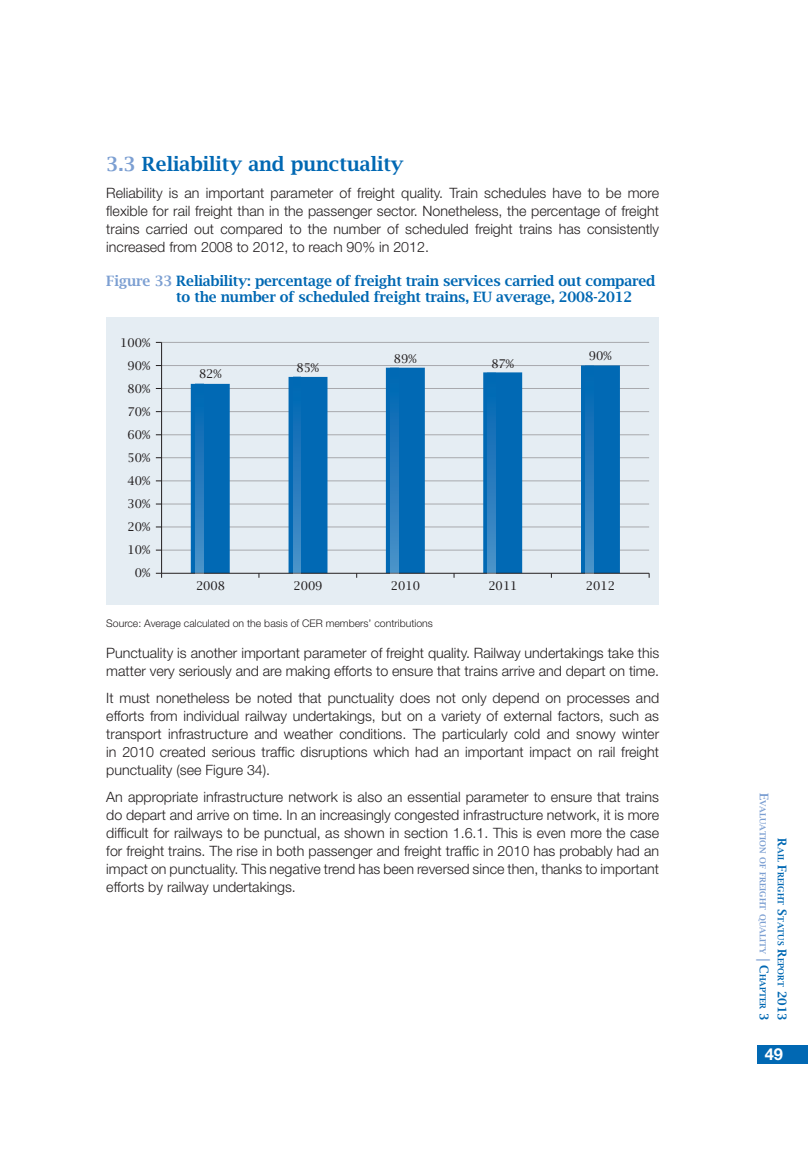
<style>
.page{position:relative;width:808px;height:1149px;background:#fff}
.page>*{position:absolute;margin:0;border:0;box-sizing:border-box;transform-origin:0 0}
.t1{font:19.5px "Lucida Bright Demibold";color:#0168b3}
.t2{font:700 16.5px "Helvetica Neue LT Std";color:#fff}
.t3{font:300 14.25px/18px "Helvetica Neue LT Std";color:#231f20;text-align:justify}
.t4{font:14.25px/16.5px "Lucida Bright Demibold";letter-spacing:-.015em;color:#0168b3}
.t5{font:12px "Lucida Bright";letter-spacing:-.005em;color:#231f20}
.t6{font:300 10.5px "Helvetica Neue LT Std";color:#231f20}
.t7{font:8.4px/18px "Lucida Bright Demibold";color:#0168b3;text-align:right}
.s1{color:#7c9fd2}
.s2{font-size:12px}
.s3{font-size:12px;color:#7c9fd2}
.s4{font-size:15px;color:#7c9fd2}
</style>
<div class="page">
<div style="left:106px;top:317px;width:553px;height:287px;background:#e5edf3"></div>
<hr style="left:162px;top:549px;width:487px;height:1px;background:#a8a9ad">
<hr style="left:162px;top:526px;width:487px;height:1px;background:#a8a9ad">
<hr style="left:162px;top:503px;width:487px;height:1px;background:#a8a9ad">
<hr style="left:162px;top:480px;width:487px;height:1px;background:#a8a9ad">
<hr style="left:162px;top:457px;width:487px;height:1px;background:#a8a9ad">
<hr style="left:162px;top:434px;width:487px;height:1px;background:#a8a9ad">
<hr style="left:162px;top:411px;width:487px;height:1px;background:#a8a9ad">
<hr style="left:162px;top:388px;width:487px;height:1px;background:#a8a9ad">
<hr style="left:162px;top:365px;width:487px;height:1px;background:#a8a9ad">
<hr style="left:162px;top:342px;width:487px;height:1px;background:#a8a9ad">
<svg style="left:191px;top:365px;width:429px;height:207px"></svg>
<hr style="left:161px;top:342px;width:1px;height:231px;background:#231f20">
<hr style="left:162px;top:572px;width:487px;height:1px;background:#231f20">
<svg style="left:156px;top:572px;width:6px;height:5px"></svg>
<svg style="left:195px;top:384px;width:8px;height:189px;background:#247abd"></svg>
<svg style="left:293px;top:377px;width:8px;height:196px;background:#247abd"></svg>
<svg style="left:390px;top:367px;width:8px;height:206px;background:#247bbd"></svg>
<svg style="left:488px;top:372px;width:7px;height:201px"></svg>
<svg style="left:585px;top:365px;width:8px;height:208px;background:#247abd"></svg>
<div style="left:757px;top:1044px;width:51px;height:19px;background:#0168b3"></div>
<h1 class="t1" style="left:106px;top:152px;width:299px"><span class="s1">3.3</span> Reliability and punctuality</h1>
<p class="t3" style="left:106px;top:184px;width:554px">Reliability is an important parameter of freight quality. Train schedules have to be more flexible for rail freight than in the passenger sector. Nonetheless, the percentage of freight trains carried out compared to the number of scheduled freight trains has consistently increased from 2008 to 2012, to reach 90% in 2012.</p>
<p class="t4" style="left:176px;top:272px;width:481px;text-indent:-70px"><span class="s1">Figure 33</span> Reliability: percentage of freight train services carried out compared to the number of scheduled freight trains, EU average, 2008-2012</p>
<p class="t5" style="left:120px;top:335px;width:31px">100%</p>
<p class="t5" style="left:127px;top:358px;width:24px">90%</p>
<p class="t5" style="left:127px;top:381px;width:24px">80%</p>
<p class="t5" style="left:127px;top:404px;width:24px">70%</p>
<p class="t5" style="left:127px;top:427px;width:24px">60%</p>
<p class="t5" style="left:127px;top:450px;width:24px">50%</p>
<p class="t5" style="left:127px;top:473px;width:24px">40%</p>
<p class="t5" style="left:127px;top:496px;width:24px">30%</p>
<p class="t5" style="left:127px;top:519px;width:24px">20%</p>
<p class="t5" style="left:127px;top:542px;width:24px">10%</p>
<p class="t5" style="left:135px;top:565px;width:17px">0%</p>
<p class="t5" style="left:199px;top:366px;width:24px">82%</p>
<p class="t5" style="left:196px;top:578px;width:31px">2008</p>
<p class="t5" style="left:296px;top:360px;width:24px">85%</p>
<p class="t5" style="left:394px;top:351px;width:24px">89%</p>
<p class="t5" style="left:491px;top:356px;width:24px">87%</p>
<p class="t5" style="left:293px;top:578px;width:31px">2009</p>
<p class="t5" style="left:391px;top:578px;width:31px">2010</p>
<p class="t5" style="left:488px;top:578px;width:31px">2011</p>
<p class="t5" style="left:589px;top:349px;width:24px">90%</p>
<p class="t5" style="left:586px;top:578px;width:31px">2012</p>
<p class="t6" style="left:106px;top:616px;width:328px">Source: Average calculated on the basis of CER members’ contributions</p>
<p class="t3" style="left:106px;top:643px;width:554px">Punctuality is another important parameter of freight quality. Railway undertakings take this matter very seriously and are making efforts to ensure that trains arrive and depart on time.</p>
<p class="t3" style="left:106px;top:688px;width:554px">It must nonetheless be noted that punctuality does not only depend on processes and efforts from individual railway undertakings, but on a variety of external factors, such as transport infrastructure and weather conditions. The particularly cold and snowy winter in 2010 created serious traffic disruptions which had an important impact on rail freight punctuality (see Figure 34).</p>
<p class="t3" style="left:106px;top:787px;width:554px">An appropriate infrastructure network is also an essential parameter to ensure that trains do depart and arrive on time. In an increasingly congested infrastructure network, it is more difficult for railways to be punctual, as shown in section 1.6.1. This is even more the case for freight trains. The rise in both passenger and freight traffic in 2010 has probably had an impact on punctuality. This negative trend has been reversed since then, thanks to important efforts by railway undertakings.</p>
<p class="t7" style="left:790px;top:792px;width:229px;rotate:90deg"><span class="s2">R</span>ail <span class="s2">F</span>reight <span class="s2">S</span>tatus <span class="s2">R</span>eport <span class="s2">2013<br></span><span class="s3">E</span><span class="s1">valuation of freight quality</span> <span class="s4">|</span> <span class="s2">C</span>hapter <span class="s2">3</span></p>
<p class="t2" style="left:765px;top:1043px;width:20px">49</p>
</div>
